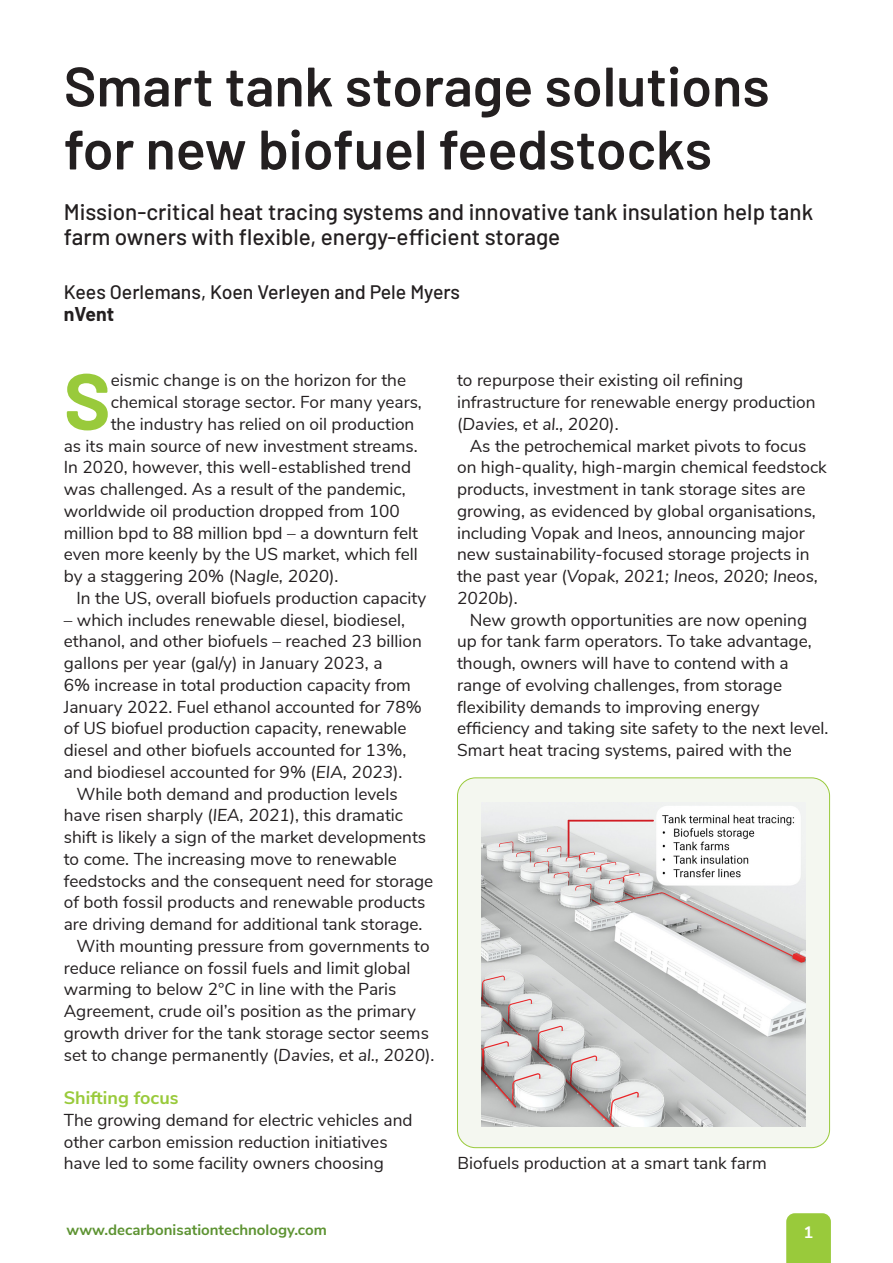
<style>
.page{position:relative;width:893px;height:1263px;background:#fff}
.page>*{position:absolute;margin:0;border:0;box-sizing:border-box;transform-origin:0 0}
.drop_cap{font:700 79.35px "Barlow";color:#99ca3b}
.headline{font:600 55.5px/63px "Barlow";color:#231f20}
.intro{font:500 22.5px/25.5px "Barlow";color:#231f20}
.byline{font:500 19.5px "Barlow";color:#231f20}
.byline-2{font:700 19.5px "Barlow";color:#231f20}
.green_crosshead{font:700 18px "Nunito Sans";color:#99ca3b}
.body_copy{font:17.25px/21.8px "Nunito Sans";color:#231f20}
.drop_cap-2{font:17.25px "Nunito Sans";color:#231f20}
.t1{font:700 16.5px "Nunito Sans";color:#fff}
.t2{font:700 15px "Nunito Sans";color:#5d9332}
.s1{font-style:italic}
</style>
<div class="page">
<div style="left:457px;top:778px;width:373px;height:370px;background:#f4f7f0;border-radius:18px"></div>
<div style="left:457px;top:777px;width:373px;height:371px;border:1px solid #99ca3b;border-radius:18px"></div>
<svg style="left:786px;top:1213px;width:45px;height:50px;background:#9bcb40"></svg>
<img style="left:481px;top:806px;width:324px;height:320px">
<p class="headline" style="left:64px;top:54px;width:707px">Smart tank storage solutions for new biofuel feedstocks</p>
<p class="intro" style="left:64px;top:198px;width:751px">Mission-critical heat tracing systems and innovative tank insulation help tank farm owners with flexible, energy-efficient storage</p>
<p class="byline" style="left:64px;top:280px;width:398px">Kees Oerlemans, Koen Verleyen and Pele Myers</p>
<p class="byline-2" style="left:64px;top:302px;width:52px">nVent</p>
<p class="drop_cap" style="left:64px;top:352px;width:49px">S</p>
<p class="drop_cap-2" style="left:111px;top:368px;width:297px">eismic change is on the horizon for the</p>
<p class="drop_cap-2" style="left:111px;top:389px;width:313px">chemical storage sector. For many years,</p>
<p class="drop_cap-2" style="left:111px;top:411px;width:305px">the industry has relied on oil production</p>
<p class="drop_cap-2" style="left:64px;top:433px;width:355px">as its main source of new investment streams.</p>
<p class="drop_cap-2" style="left:64px;top:455px;width:349px">In 2020, however, this well-established trend</p>
<p class="drop_cap-2" style="left:64px;top:476px;width:344px">was challenged. As a result of the pandemic,</p>
<p class="drop_cap-2" style="left:64px;top:498px;width:338px">worldwide oil production dropped from 100</p>
<p class="drop_cap-2" style="left:64px;top:520px;width:356px">million bpd to 88 million bpd – a downturn felt</p>
<p class="drop_cap-2" style="left:64px;top:542px;width:356px">even more keenly by the US market, which fell</p>
<p class="drop_cap-2" style="left:64px;top:563px;width:276px">by a staggering 20% (N<span class="s1">agle, 2020</span>).</p>
<p class="body_copy" style="left:77px;top:586px;width:351px">In the US, overall biofuels production capacity</p>
<p class="body_copy" style="left:64px;top:608px;width:360px">– which includes renewable diesel, biodiesel, ethanol, and other biofuels – reached 23 billion gallons per year (gal/y) in January 2023, a<br>6% increase in total production capacity from January 2022. Fuel ethanol accounted for 78% of US biofuel production capacity, renewable diesel and other biofuels accounted for 13%, and biodiesel accounted for 9% (<span class="s1">EIA, 2023</span>).</p>
<p class="body_copy" style="left:64px;top:782px;width:371px;text-indent:13px">While both demand and production levels have risen sharply (<span class="s1">IEA, 2021</span>), this dramatic shift is likely a sign of the market developments to come. The increasing move to renewable feedstocks and the consequent need for storage of both fossil products and renewable products are driving demand for additional tank storage.</p>
<p class="body_copy" style="left:64px;top:934px;width:372px;text-indent:13px">With mounting pressure from governments to reduce reliance on fossil fuels and limit global warming to below 2°C in line with the Paris Agreement, crude oil’s position as the primary growth driver for the tank storage sector seems set to change permanently (<span class="s1">Davies, et al., 2020</span>).</p>
<p class="green_crosshead" style="left:64px;top:1085px;width:116px">Shifting focus</p>
<p class="body_copy" style="left:64px;top:1108px;width:350px">The growing demand for electric vehicles and other carbon emission reduction initiatives have led to some facility owners choosing</p>
<p class="body_copy" style="left:457px;top:368px;width:360px">to repurpose their existing oil refining infrastructure for renewable energy production (<span class="s1">Davies, et al., 2020</span>).</p>
<p class="body_copy" style="left:457px;top:434px;width:371px;text-indent:13px">As the petrochemical market pivots to focus on high-quality, high-margin chemical feedstock products, investment in tank storage sites are growing, as evidenced by global organisations, including Vopak and Ineos, announcing major new sustainability-focused storage projects in the past year (<span class="s1">Vopak, 2021; Ineos, 2020; Ineos, 2020b</span>).</p>
<p class="body_copy" style="left:457px;top:608px;width:373px;text-indent:13px">New growth opportunities are now opening up for tank farm operators. To take advantage, though, owners will have to contend with a range of evolving challenges, from storage flexibility demands to improving energy efficiency and taking site safety to the next level.<br>Smart heat tracing systems, paired with the</p>
<p class="body_copy" style="left:457px;top:1151px;width:311px">Biofuels production at a smart tank farm</p>
<p class="t2" style="left:67px;top:1218px;width:262px">www.decarbonisationtechnology.com</p>
<p class="t1" style="left:804px;top:1220px;width:11px">1</p>
</div>
